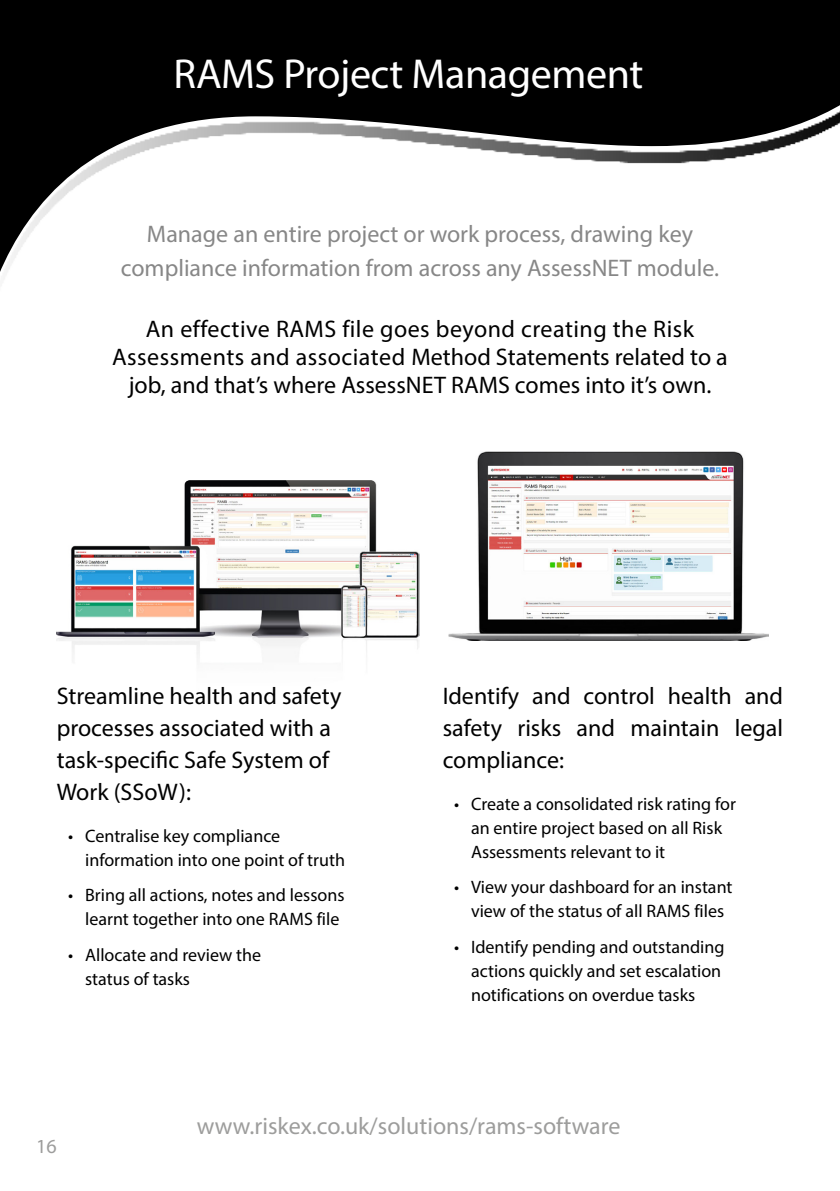
<style>
.page{position:relative;width:840px;height:1191px;background:#fff}
.page>*{position:absolute;margin:0;border:0;box-sizing:border-box;transform-origin:0 0}
.t1{font:42px "Myriad Pro";letter-spacing:-.01em;color:#fff}
.t2{font:24px/32px "Myriad Pro";color:#000;text-align:center}
.t3{font:24px/34px "Myriad Pro";color:#878787;text-align:center}
.t4{font:24px "Myriad Pro";color:#9d9d9c}
.t5{font:20px "Myriad Pro";color:#9d9d9c}
.t6{font:18px/24px "Myriad Pro";color:#000}
</style>
<div class="page">
<svg style="left:0;top:0;width:839px;height:273px;fill:#000"></svg>
<img style="left:448px;top:452px;width:320px;height:189px">
<img style="left:57px;top:480px;width:363px;height:175px">
<h1 class="t1" style="left:173px;top:48px;width:471px">RAMS Project Management</h1>
<h2 class="t3" style="left:121px;top:216px;width:599px">Manage an entire project or work process, drawing key compliance information from across any AssessNET module.</h2>
<h2 class="t2" style="left:112px;top:315px;width:617px;line-height:28px">An effective RAMS file goes beyond creating the Risk<br>Assessments and associated Method Statements related to a job, and that’s where AssessNET RAMS comes into it’s own.</h2>
<h2 class="t2" style="left:57px;top:679px;width:286px;text-align:left">Streamline health and safety processes associated with a task-specific Safe System of<br>Work (SSoW):</h2>
<p class="t6" style="left:85px;top:823px;width:261px;text-indent:-17px">• Centralise key compliance information into one point of truth</p>
<p class="t6" style="left:68px;top:883px;width:278px;text-align:right">• Bring all actions, notes and lessons learnt together into one RAMS file</p>
<p class="t6" style="left:85px;top:942px;width:177px;text-indent:-17px">• Allocate and review the status of tasks</p>
<h2 class="t2" style="left:442px;top:679px;width:342px;text-align:justify">Identify and control health and safety risks and maintain legal compliance:</h2>
<p class="t6" style="left:471px;top:791px;width:266px;text-indent:-17px">• Create a consolidated risk rating for an entire project based on all Risk<br>Assessments relevant to it</p>
<p class="t6" style="left:454px;top:875px;width:280px;text-align:center">• View your dashboard for an instant view of the status of all RAMS files</p>
<p class="t6" style="left:471px;top:934px;width:255px;text-indent:-17px">• Identify pending and outstanding actions quickly and set escalation notifications on overdue tasks</p>
<p class="t5" style="left:36px;top:1134px;width:22px">16</p>
<h2 class="t4" style="left:197px;top:1111px;width:425px">www.riskex.co.uk/solutions/rams-software</h2>
</div>
